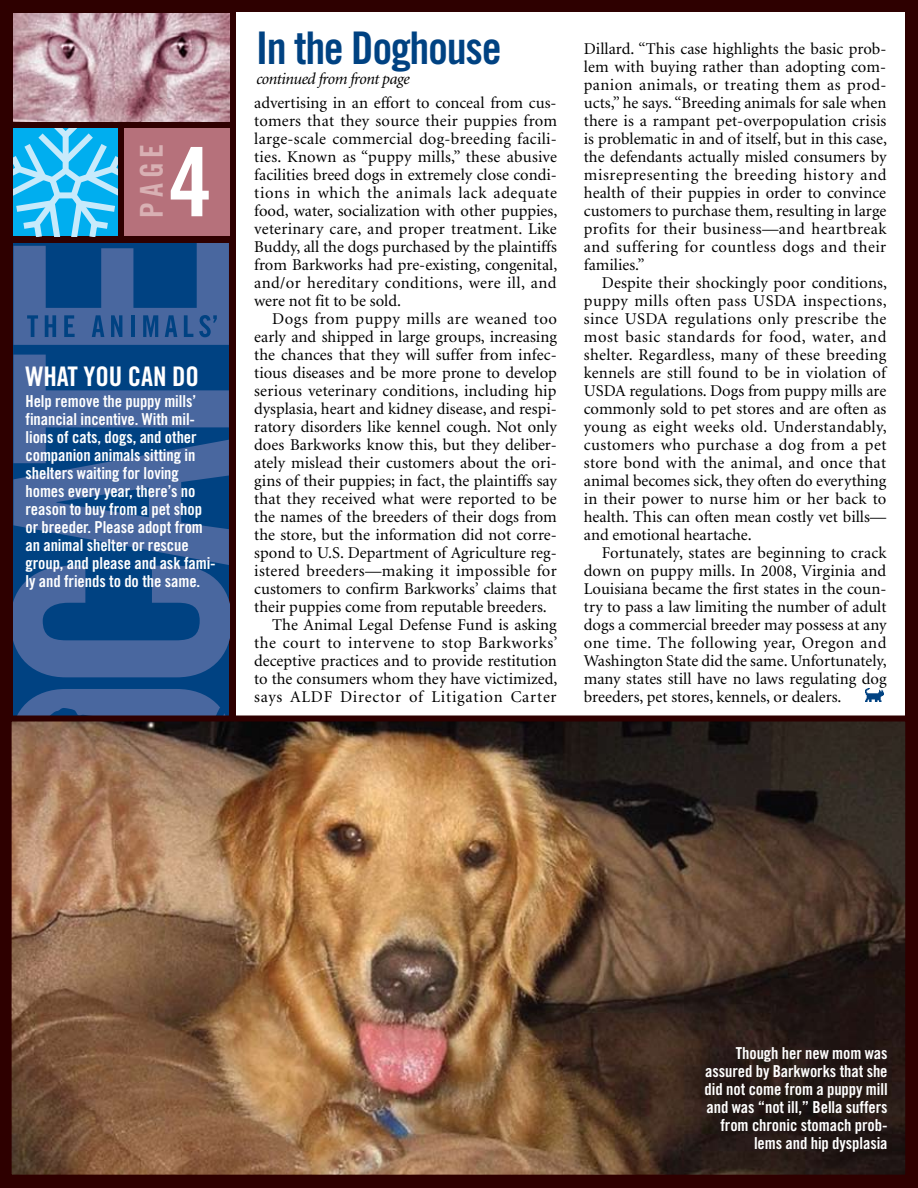
<style>
.page{position:relative;width:918px;height:1188px;background:#2e0000}
.page>*{position:absolute;margin:0;border:0;box-sizing:border-box;transform-origin:0 0}
.t1{font:96px "Trade Gothic LT Std Bd Cn 20";color:#fff}
.t2{font:45px "Trade Gothic LT Std Bd Cn 20";letter-spacing:-.03em;color:#004282}
.t3{font:31.5px "Trade Gothic LT Std Bd Cn 20";color:#d8b0b3}
.t4{font:27px "Trade Gothic LT Std Bd Cn 20";letter-spacing:-.005em;color:#fff}
.t5{font:16.5px/18px "Minion";color:#000;text-align:justify}
.t6{font:16.5px/18px "Trade Gothic LT Std Bd Cn 20";letter-spacing:-.005em;color:#fff}
.t7{font:16.5px "Minion";letter-spacing:.02em;color:#000}
.t8{font:16.5px "Minion";letter-spacing:.035em;color:#000}
.t9{font:16.5px "Minion";letter-spacing:.045em;color:#000}
.t10{font:16.5px "Minion";letter-spacing:.03em;color:#000}
.t11{font:italic 16.5px "Minion";letter-spacing:-.03em;color:#000}
</style>
<div class="page">
<div style="left:124px;top:128px;width:106px;height:108px;background:#b6717b"></div>
<svg style="left:14px;top:128px;width:104px;height:108px"></svg>
<div style="left:58px;top:192px;width:16px;height:6px;background:#c7eafb"></div>
<div style="left:14px;top:243px;width:216px;height:931px;background:#004282"></div>
<svg style="left:14px;top:355px;width:216px;height:322px"></svg>
<svg style="left:19px;top:689px;width:211px;height:23px"></svg>
<svg style="left:14px;top:243px;width:215px;height:102px"></svg>
<img style="left:14px;top:14px;width:216px;height:108px">
<div style="left:236px;top:12px;width:668px;height:1162px;background:#fff"></div>
<img style="left:866px;top:689px;width:17px;height:13px">
<img style="left:11px;top:712px;width:895px;height:463px">
<h3 class="t3" style="left:133px;top:218px;width:74px;rotate:-90deg">PAGE</h3>
<h1 class="t1" style="left:169px;top:124px;width:44px">4</h1>
<h3 class="t4" style="left:25px;top:360px;width:160px">What Yo u Can Do</h3>
<p class="t6" style="left:25px;top:392px;width:192px">Help remove the puppy mills’ financial incentive. With mil&shy;lions of cats, dogs, and other companion animals sitting in shelters waiting for loving homes every year, there’s no reason to buy from a pet shop or breeder. Please adopt from an animal shelter or rescue group, and please and ask fami&shy;ly and friends to do the same.</p>
<h2 class="t2" style="left:256px;top:21px;width:247px">In the Doghouse</h2>
<p class="t11" style="left:256px;top:71px;width:155px">continued from front page</p>
<p class="t5" style="left:254px;top:94px;width:305px">advertising in an effort to conceal from cus&shy;tomers that they source their puppies from large-scale commercial dog-breeding facili&shy;ties. Known as “puppy mills,” these abusive facilities breed dogs in extremely close condi&shy;tions in which the animals lack adequate food, water, socialization with other puppies, veterinary care, and proper treatment. Like Buddy, all the dogs purchased by the plaintiffs from Barkworks had pre-existing, congenital, and/or hereditary conditions, were ill, and were not fit to be sold.</p>
<p class="t10" style="left:272px;top:311px;width:286px">Dogs from puppy mills are weaned too</p>
<p class="t5" style="left:254px;top:328px;width:304px">early and shipped in large groups, increasing</p>
<p class="t5" style="left:254px;top:346px;width:304px">the chances that they will suffer from infec-</p>
<p class="t5" style="left:254px;top:364px;width:304px">tious diseases and be more prone to develop</p>
<p class="t5" style="left:254px;top:382px;width:304px">serious veterinary conditions, including hip</p>
<p class="t5" style="left:254px;top:400px;width:304px">dysplasia, heart and kidney disease, and respi-</p>
<p class="t5" style="left:254px;top:418px;width:304px">ratory disorders like kennel cough. Not only</p>
<p class="t5" style="left:254px;top:436px;width:304px">does Barkworks know this, but they deliber-</p>
<p class="t5" style="left:254px;top:454px;width:304px">ately mislead their customers about the ori-</p>
<p class="t5" style="left:254px;top:472px;width:304px">gins of their puppies; in fact, the plaintiffs say</p>
<p class="t5" style="left:254px;top:490px;width:304px">that they received what were reported to be</p>
<p class="t5" style="left:254px;top:508px;width:304px">the names of the breeders of their dogs from</p>
<p class="t5" style="left:254px;top:526px;width:304px">the store, but the information did not corre-</p>
<p class="t5" style="left:254px;top:544px;width:304px">spond to U.S. Department of Agriculture reg-</p>
<p class="t7" style="left:254px;top:563px;width:304px">istered breeders—making it impossible for</p>
<p class="t5" style="left:254px;top:580px;width:304px">customers to confirm Barkworks’ claims that</p>
<p class="t5" style="left:254px;top:598px;width:294px">their puppies come from reputable breeders.</p>
<p class="t5" style="left:272px;top:616px;width:286px">The Animal Legal Defense Fund is asking</p>
<p class="t8" style="left:254px;top:635px;width:305px">the court to intervene to stop Barkworks’</p>
<p class="t5" style="left:254px;top:652px;width:304px">deceptive practices and to provide restitution</p>
<p class="t5" style="left:254px;top:670px;width:305px">to the consumers whom they have victimized,</p>
<p class="t9" style="left:254px;top:689px;width:304px">says ALDF Director of Litigation Carter</p>
<p class="t5" style="left:584px;top:40px;width:305px">Dillard. “This case highlights the basic prob&shy;lem with buying rather than adopting com&shy;panion animals, or treating them as prod&shy;ucts,” he says. “Breeding animals for sale when there is a rampant pet-overpopulation crisis is problematic in and of itself, but in this case, the defendants actually misled consumers by misrepresenting the breeding history and health of their puppies in order to convince customers to purchase them, resulting in large profits for their business—and heartbreak and suffering for countless dogs and their families.”</p>
<p class="t5" style="left:584px;top:274px;width:305px;text-indent:18px">Despite their shockingly poor conditions, puppy mills often pass USDA inspections, since USDA regulations only prescribe the most basic standards for food, water, and shelter. Regardless, many of these breeding kennels are still found to be in violation of USDA regulations. Dogs from puppy mills are commonly sold to pet stores and are often as young as eight weeks old. Understandably, customers who purchase a dog from a pet store bond with the animal, and once that animal becomes sick, they often do everything in their power to nurse him or her back to health. This can often mean costly vet bills— and emotional heartache.</p>
<p class="t5" style="left:584px;top:544px;width:305px;text-indent:18px">Fortunately, states are beginning to crack down on puppy mills. In 2008, Virginia and Louisiana became the first states in the coun&shy;try to pass a law limiting the number of adult dogs a commercial breeder may possess at any one time. The following year, Oregon and Washington State did the same. Unfortunately, many states still have no laws regulating dog breeders, pet stores, kennels, or dealers.</p>
<p class="t6" style="left:705px;top:1044px;width:185px;text-align:right">Though her new mom was assured by Barkworks that she did not come from a puppy mill and was “not ill,” Bella suffers from chronic stomach prob&shy;lems and hip dysplasia</p>
</div>
